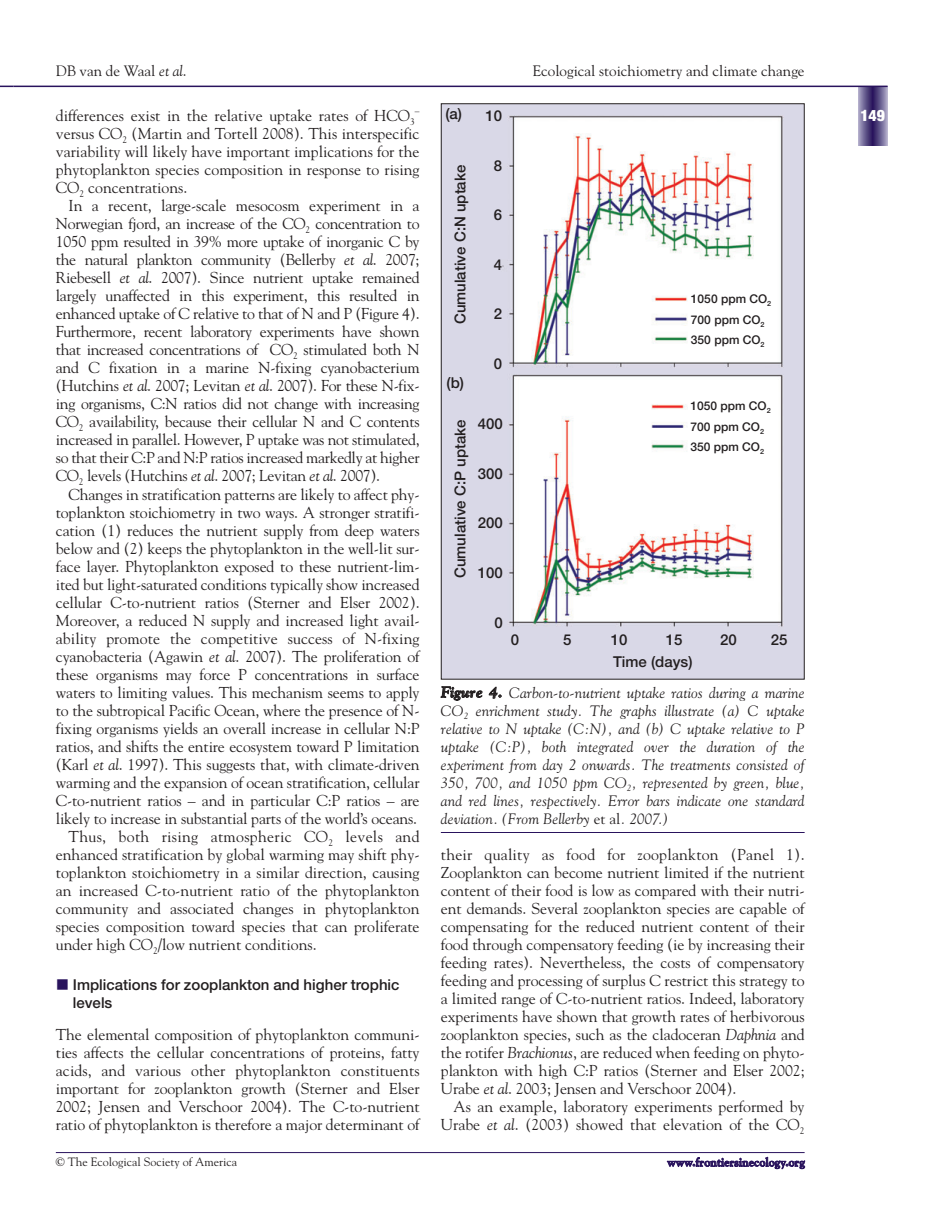
<style>
.page{position:relative;width:946px;height:1218px;background:#fff}
.page>*{position:absolute;margin:0;border:0;box-sizing:border-box;transform-origin:0 0}
.t1{font:15.75px/18px "Goudy";letter-spacing:-.01em;color:#231f20;text-align:justify}
.t2{font:15.75px "Goudy";letter-spacing:.02em;color:#231f20}
.t3{font:900 condensed 15.75px "Helvetica Neue";color:#fff}
.t4{font:italic 15px/18px "Goudy";letter-spacing:.01em;color:#231f20;text-align:justify}
.t5{font:500 15px/18px "Helvetica Neue";color:#231f20}
.t6{font:15px "Goudy";color:#231f20}
.t7{font:500 12px/21px "Helvetica Neue";color:#231f20}
.t8{font:12px "Goudy";color:#231f20}
.t9{font:700 12px "Goudy";color:#29135d}
.t10{font:9.45px "Goudy";color:#231f20}
.s1{font-style:italic}
.s2{font-weight:700}
.s3{font-style:normal}
</style>
<div class="page">
<svg style="left:0;top:86px;width:13px;height:1px"></svg>
<div style="left:858px;top:86px;width:29px;height:60px;background:#ada8c6"></div>
<div style="left:859px;top:86px;width:27px;height:60px;background:#a099bc"></div>
<div style="left:860px;top:86px;width:25px;height:60px;background:#938bb2"></div>
<div style="left:860px;top:86px;width:24px;height:60px;background:#958fb4"></div>
<div style="left:861px;top:86px;width:23px;height:60px;background:#877fa9"></div>
<div style="left:862px;top:86px;width:21px;height:60px;background:#7c74a1"></div>
<div style="left:863px;top:86px;width:19px;height:60px;background:#716998"></div>
<div style="left:864px;top:86px;width:17px;height:60px;background:#675d8f"></div>
<div style="left:865px;top:86px;width:15px;height:60px;background:#5d5488"></div>
<div style="left:866px;top:86px;width:13px;height:60px;background:#554a80"></div>
<div style="left:867px;top:86px;width:11px;height:60px;background:#4d3f79"></div>
<div style="left:868px;top:86px;width:9px;height:60px;background:#453672"></div>
<div style="left:869px;top:86px;width:7px;height:60px;background:#3d2d6c"></div>
<div style="left:870px;top:86px;width:5px;height:60px;background:#2d1860"></div>
<hr style="left:872px;top:86px;width:1px;height:60px;background:#29135d">
<hr style="left:13px;top:86px;width:874px;height:1px;background:#29135d">
<hr style="left:56px;top:1152px;width:748px;height:1px;background:#29135d">
<hr style="left:441px;top:832px;width:363px;height:1px;background:#29135d">
<img style="left:443px;top:105px;width:359px;height:572px">
<p class="t6" style="left:56px;top:65px;width:132px">DB van de Waal <span class="s1">et al</span>.</p>
<p class="t6" style="left:533px;top:65px;width:273px">Ecological stoichiometry and climate change</p>
<p class="t1" style="left:56px;top:108px;width:360px">differences exist in the relative uptake rates of HCO<sub>3</sub></p>
<p class="t10" style="left:415px;top:107px;width:6px">–</p>
<p class="t1" style="left:56px;top:126px;width:365px">versus CO<sub>2</sub> (Martin and Tortell 2008). This interspecific variability will likely have important implications for the phytoplankton species composition in response to rising CO<sub>2</sub> concentrations.</p>
<p class="t1" style="left:56px;top:198px;width:365px;text-indent:13px">In a recent, large-scale mesocosm experiment in a Norwegian fjord, an increase of the CO<sub>2</sub> concentration to 1050 ppm resulted in 39% more uptake of inorganic C by the natural plankton community (Bellerby <span class="s1">et al</span>. 2007; Riebesell <span class="s1">et al</span>. 2007). Since nutrient uptake remained largely unaffected in this experiment, this resulted in enhanced uptake of C relative to that of N and P (Figure 4).<br>Furthermore, recent laboratory experiments have shown that increased concentrations of CO<sub>2</sub> stimulated both N and C fixation in a marine N-fixing cyanobacterium (Hutchins <span class="s1">et al</span>. 2007; Levitan <span class="s1">et al</span>. 2007). For these N-fix&shy;ing organisms, C:N ratios did not change with increasing CO<sub>2</sub> availability, because their cellular N and C contents increased in parallel. However, P uptake was not stimulated, so that their C:P and N:P ratios increased markedly at higher CO<sub>2</sub> levels (Hutchins <span class="s1">et al</span>. 2007; Levitan <span class="s1">et al</span>. 2007).</p>
<p class="t1" style="left:69px;top:486px;width:352px">Changes in stratification patterns are likely to affect phy-</p>
<p class="t1" style="left:56px;top:504px;width:365px">toplankton stoichiometry in two ways. A stronger stratifi-</p>
<p class="t1" style="left:56px;top:522px;width:365px">cation (1) reduces the nutrient supply from deep waters</p>
<p class="t1" style="left:56px;top:540px;width:365px">below and (2) keeps the phytoplankton in the well-lit sur-</p>
<p class="t1" style="left:56px;top:558px;width:365px">face layer. Phytoplankton exposed to these nutrient-lim-</p>
<p class="t1" style="left:56px;top:576px;width:365px">ited but light-saturated conditions typically show increased</p>
<p class="t1" style="left:56px;top:594px;width:365px">cellular C-to-nutrient ratios (Sterner and Elser 2002).</p>
<p class="t1" style="left:56px;top:612px;width:365px">Moreover, a reduced N supply and increased light avail-</p>
<p class="t1" style="left:56px;top:630px;width:365px">ability promote the competitive success of N-fixing</p>
<p class="t1" style="left:56px;top:648px;width:365px">cyanobacteria (Agawin <span class="s1">et al</span>. 2007). The proliferation of</p>
<p class="t1" style="left:56px;top:666px;width:365px">these organisms may force P concentrations in surface</p>
<p class="t1" style="left:56px;top:684px;width:365px">waters to limiting values. This mechanism seems to apply</p>
<p class="t1" style="left:56px;top:702px;width:365px">to the subtropical Pacific Ocean, where the presence of N-</p>
<p class="t1" style="left:56px;top:720px;width:365px">fixing organisms yields an overall increase in cellular N:P</p>
<p class="t1" style="left:56px;top:738px;width:365px">ratios, and shifts the entire ecosystem toward P limitation</p>
<p class="t1" style="left:56px;top:756px;width:365px">(Karl <span class="s1">et al</span>. 1997). This suggests that, with climate-driven</p>
<p class="t1" style="left:56px;top:774px;width:365px">warming and the expansion of ocean stratification, cellular</p>
<p class="t1" style="left:56px;top:792px;width:365px">C-to-nutrient ratios – and in particular C:P ratios – are</p>
<p class="t1" style="left:56px;top:810px;width:363px">likely to increase in substantial parts of the world’s oceans.</p>
<p class="t2" style="left:69px;top:830px;width:352px">Thus, both rising atmospheric CO<sub>2</sub> levels and</p>
<p class="t1" style="left:56px;top:846px;width:365px">enhanced stratification by global warming may shift phy-</p>
<p class="t1" style="left:56px;top:864px;width:365px">toplankton stoichiometry in a similar direction, causing</p>
<p class="t1" style="left:56px;top:882px;width:365px">an increased C-to-nutrient ratio of the phytoplankton</p>
<p class="t1" style="left:56px;top:900px;width:365px">community and associated changes in phytoplankton</p>
<p class="t1" style="left:56px;top:918px;width:365px">species composition toward species that can proliferate</p>
<p class="t1" style="left:56px;top:936px;width:262px">under high CO<sub>2</sub>/low nutrient conditions.</p>
<p class="t5" style="left:73px;top:977px;width:328px">Implications for zooplankton and higher trophic levels</p>
<p class="t1" style="left:56px;top:1026px;width:365px">The elemental composition of phytoplankton communi&shy;ties affects the cellular concentrations of proteins, fatty acids, and various other phytoplankton constituents important for zooplankton growth (Sterner and Elser 2002; Jensen and Verschoor 2004). The C-to-nutrient ratio of phytoplankton is therefore a major determinant of</p>
<p class="t5" style="left:445px;top:106px;width:58px">(a) 10</p>
<p class="t5" style="left:493px;top:158px;width:10px">8</p>
<p class="t5" style="left:493px;top:207px;width:10px">6</p>
<p class="t5" style="left:493px;top:257px;width:10px">4</p>
<p class="t5" style="left:493px;top:306px;width:10px">2</p>
<p class="t5" style="left:493px;top:356px;width:10px">0</p>
<p class="t5" style="left:452px;top:324px;width:161px;rotate:-90deg">Cumulative C:N uptake</p>
<p class="t5" style="left:446px;top:375px;width:19px">(b)</p>
<p class="t5" style="left:452px;top:578px;width:160px;rotate:-90deg">Cumulative C:P uptake</p>
<p class="t5" style="left:477px;top:416px;width:27px">400</p>
<p class="t5" style="left:477px;top:466px;width:27px">300</p>
<p class="t5" style="left:477px;top:515px;width:27px">200</p>
<p class="t5" style="left:477px;top:565px;width:27px">100</p>
<p class="t5" style="left:494px;top:614px;width:10px">0</p>
<p class="t7" style="left:691px;top:289px;width:82px">1050 ppm CO<sub>2<br></sub>700 ppm CO<sub>2</sub></p>
<p class="t7" style="left:691px;top:330px;width:75px">350 ppm CO<sub>2</sub></p>
<p class="t7" style="left:690px;top:396px;width:82px">1050 ppm CO<sub>2<br></sub>700 ppm CO<sub>2</sub></p>
<p class="t7" style="left:690px;top:437px;width:75px">350 ppm CO<sub>2</sub></p>
<p class="t5" style="left:510px;top:632px;width:10px">0</p>
<p class="t5" style="left:563px;top:632px;width:10px">5</p>
<p class="t5" style="left:610px;top:632px;width:18px">10</p>
<p class="t5" style="left:665px;top:632px;width:18px">15</p>
<p class="t5" style="left:720px;top:632px;width:18px">20</p>
<p class="t5" style="left:770px;top:632px;width:18px">25</p>
<p class="t5" style="left:613px;top:654px;width:81px">Time (days)</p>
<p class="t4" style="left:441px;top:684px;width:365px"><span class="s2">Figure 4.</span> Carbon-to-nutrient uptake ratios during a marine CO<sub>2</sub> enrichment study. The graphs illustrate (a) C uptake relative to N uptake (C:N), and (b) C uptake relative to P uptake (C:P), both integrated over the duration of the experiment from day 2 onwards. The treatments consisted of 350, 700, and 1050 ppm CO<sub>2</sub>, represented by green, blue, and red lines, respectively. Error bars indicate one standard deviation. (From Bellerby <span class="s3">et al</span>. 2007.)</p>
<p class="t1" style="left:441px;top:846px;width:365px">their quality as food for zooplankton (Panel 1).<br>Zooplankton can become nutrient limited if the nutrient content of their food is low as compared with their nutri&shy;ent demands. Several zooplankton species are capable of compensating for the reduced nutrient content of their food through compensatory feeding (ie by increasing their feeding rates). Nevertheless, the costs of compensatory feeding and processing of surplus C restrict this strategy to a limited range of C-to-nutrient ratios. Indeed, laboratory experiments have shown that growth rates of herbivorous zooplankton species, such as the cladoceran <span class="s1">Daphnia</span> and the rotifer <span class="s1">Brachionus</span>, are reduced when feeding on phyto&shy;plankton with high C:P ratios (Sterner and Elser 2002; Urabe <span class="s1">et al</span>. 2003; Jensen and Verschoor 2004).</p>
<p class="t1" style="left:441px;top:1098px;width:365px;text-align:right">As an example, laboratory experiments performed by<br>Urabe <span class="s1">et al</span>. (2003) showed that elevation of the CO<sub>2</sub></p>
<p class="t8" style="left:56px;top:1157px;width:183px">© The Ecological Society of America</p>
<p class="t9" style="left:667px;top:1157px;width:139px">www.frontiersinecology.org</p>
<p class="t3" style="left:860px;top:110px;width:26px">149</p>
</div>
